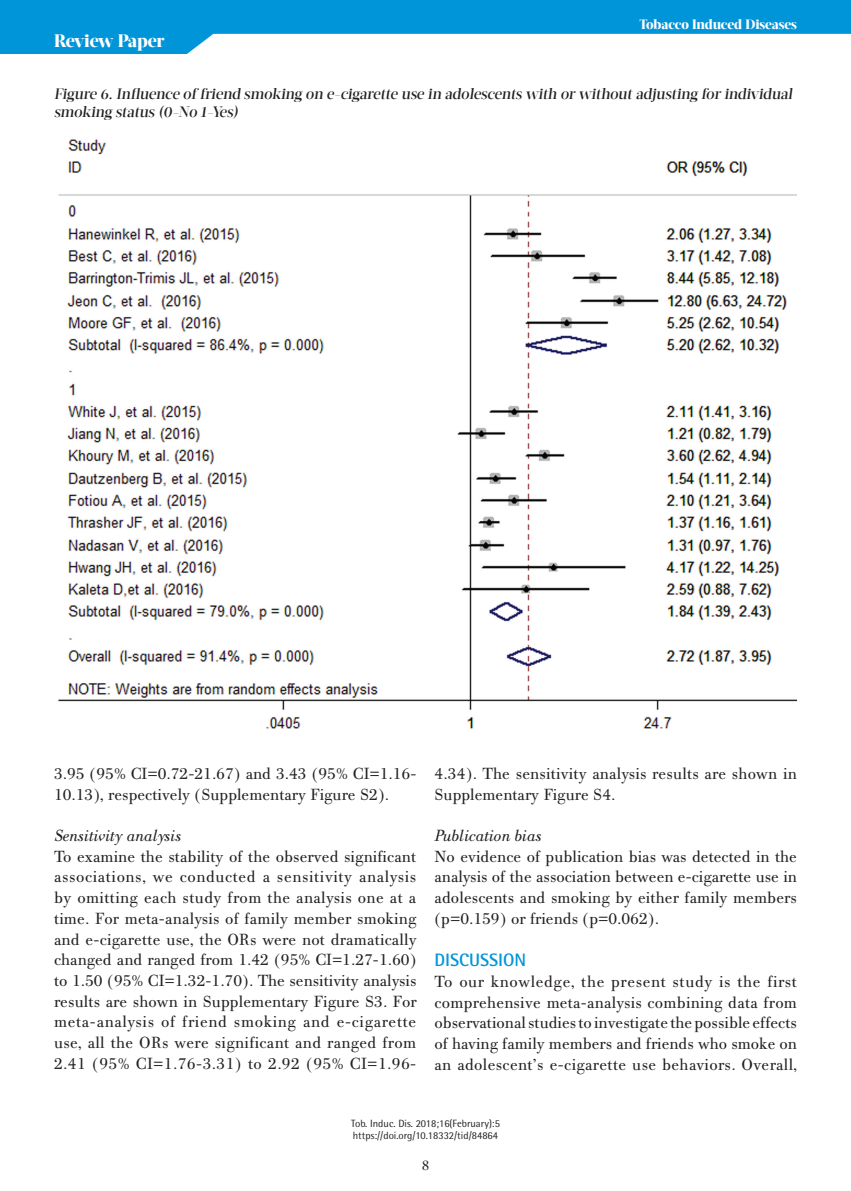
<style>
.page{position:relative;width:851px;height:1191px;background:#fff}
.page>*{position:absolute;margin:0;border:0;box-sizing:border-box;transform-origin:0 0}
.t1{font:800 18px "Acta Display W04";letter-spacing:-.02em;color:#fff}
.t2{font:700 18px "Rotis Semi Sans Hel";color:#0095d9}
.t3{font:17.25px/20.7px "PF Bodoni Text";letter-spacing:.005em;color:#231f20;text-align:justify}
.t4{font:italic 17.25px "PF Bodoni Text";color:#231f20}
.t5{font:500 15px/18px "Acta Display W04";color:#231f20}
.t6{font:15px "PF Bodoni Text";color:#231f20}
.t7{font:800 13.5px "Acta Display W04";letter-spacing:-.01em;color:#fff}
.t8{font:10.5px/12.6px "Rotis Semi Sans Hel";color:#231f20}
</style>
<div class="page">
<svg style="left:0;top:0;width:850px;height:54px;fill:#0095d9"></svg>
<img style="left:58px;top:139px;width:738px;height:590px">
<p class="t1" style="left:54px;top:30px;width:112px">Review Paper</p>
<p class="t7" style="left:639px;top:17px;width:159px">Tobacco Induced Diseases</p>
<p class="t5" style="left:54px;top:85px;width:742px">Figure 6. Influence of friend smoking on e-cigarette use in adolescents with or without adjusting for individual smoking status (0-No 1-Yes)</p>
<p class="t3" style="left:54px;top:763px;width:364px">3.95 (95% CI=0.72-21.67) and 3.43 (95% CI=1.16-<br>10.13), respectively (Supplementary Figure S2).</p>
<p class="t4" style="left:54px;top:826px;width:128px">Sensitivity analysis</p>
<p class="t3" style="left:54px;top:846px;width:364px">To examine the stability of the observed significant associations, we conducted a sensitivity analysis by omitting each study from the analysis one at a time. For meta-analysis of family member smoking and e-cigarette use, the ORs were not dramatically changed and ranged from 1.42 (95% CI=1.27-1.60) to 1.50 (95% CI=1.32-1.70). The sensitivity analysis results are shown in Supplementary Figure S3. For meta-analysis of friend smoking and e-cigarette use, all the ORs were significant and ranged from 2.41 (95% CI=1.76-3.31) to 2.92 (95% CI=1.96-</p>
<p class="t3" style="left:434px;top:763px;width:364px">4.34). The sensitivity analysis results are shown in<br>Supplementary Figure S4.</p>
<p class="t4" style="left:434px;top:826px;width:108px">Publication bias</p>
<p class="t3" style="left:434px;top:846px;width:364px">No evidence of publication bias was detected in the analysis of the association between e-cigarette use in adolescents and smoking by either family members (p=0.159) or friends (p=0.062).</p>
<p class="t2" style="left:434px;top:949px;width:93px">DISCUSSION</p>
<p class="t3" style="left:434px;top:971px;width:364px">To our knowledge, the present study is the first comprehensive meta-analysis combining data from observational studies to investigate the possible effects of having family members and friends who smoke on an adolescent’s e-cigarette use behaviors. Overall,</p>
<p class="t8" style="left:351px;top:1116px;width:150px">Tob. Induc. Dis. 2018;16(February):5 https://doi.org/10.18332/tid/84864</p>
<p class="t6" style="left:421px;top:1156px;width:9px">8</p>
</div>
